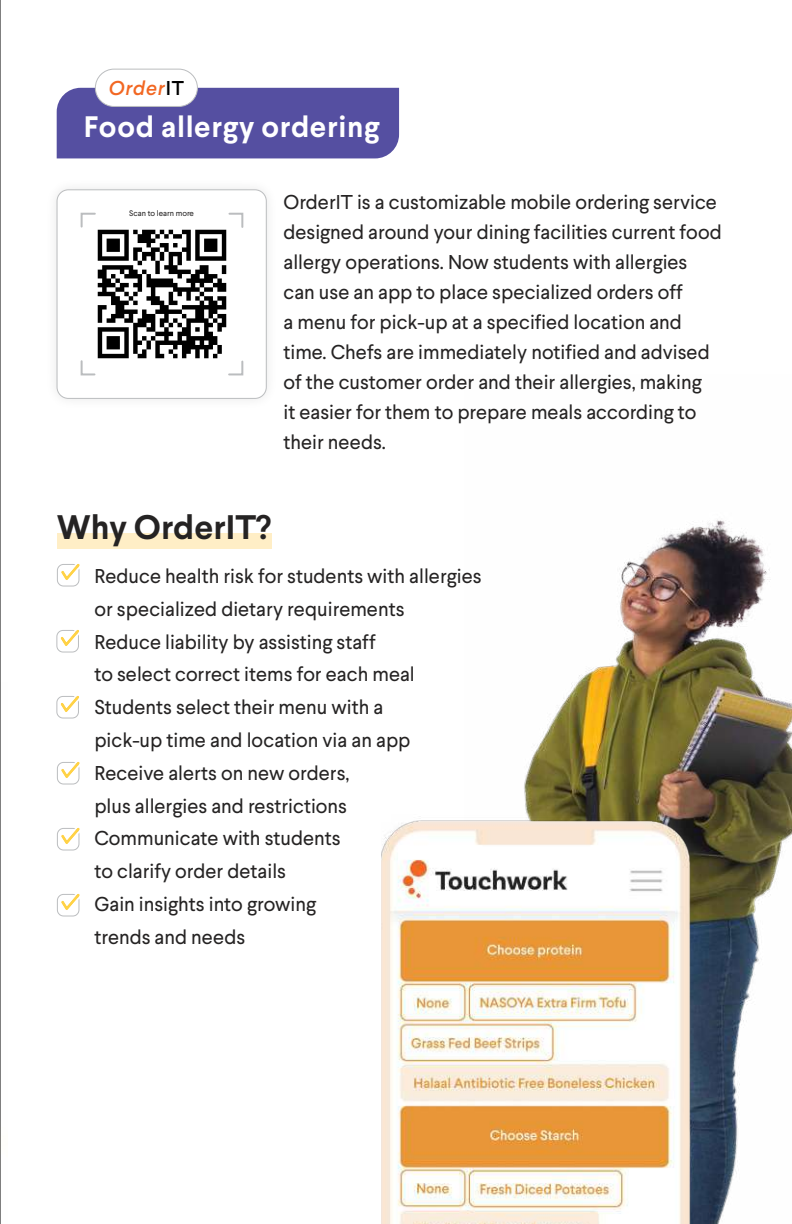
<style>
.page{position:relative;width:792px;height:1224px;background:#fff}
.page>*{position:absolute;margin:0;border:0;box-sizing:border-box;transform-origin:0 0}
.t1{font:700 34px "Larsseit";color:#252323}
.t2{font:700 29.6px "Larsseit";letter-spacing:.02em;color:#fff}
.t3{font:20px/32.8px "Larsseit";color:#252323}
.t4{font:italic 500 20px "Larsseit";letter-spacing:.04em;color:#f26722}
.t5{font:8px "Larsseit";color:#252323}
.s1{font-style:normal;color:#000}
</style>
<div class="page">
<img style="left:524px;top:520px;width:268px;height:704px">
<div style="left:57px;top:88px;width:342px;height:70px;background:#554fa1"></div>
<div style="left:95px;top:69px;width:102px;height:37px;background:#fff;border-radius:19px"></div>
<div style="left:95px;top:69px;width:103px;height:38px;border:1px solid #bbbdbf;border-radius:19px"></div>
<div style="left:57px;top:533px;width:214px;height:15px;background:#ffeec6"></div>
<svg style="left:57px;top:563px;width:23px;height:23px"></svg>
<svg style="left:57px;top:761px;width:23px;height:23px"></svg>
<svg style="left:57px;top:827px;width:23px;height:23px"></svg>
<svg style="left:57px;top:893px;width:23px;height:23px"></svg>
<svg style="left:57px;top:695px;width:22px;height:23px"></svg>
<svg style="left:57px;top:630px;width:22px;height:22px"></svg>
<hr style="left:0;top:0;width:1px;height:1224px;background:#000">
<img style="left:382px;top:815px;width:319px;height:409px">
<img style="left:0;top:683px;width:1px;height:541px">
<div style="left:57px;top:189px;width:210px;height:210px;border:1px solid #bbbdbf;border-radius:11px"></div>
<img style="left:97px;top:229px;width:130px;height:130px">
<svg style="left:80px;top:212px;width:16px;height:16px"></svg>
<svg style="left:228px;top:360px;width:16px;height:16px"></svg>
<svg style="left:228px;top:212px;width:16px;height:16px"></svg>
<svg style="left:80px;top:360px;width:16px;height:16px"></svg>
<p class="t4" style="left:109px;top:75px;width:77px">Order<span class="s1">IT</span></p>
<h2 class="t2" style="left:84px;top:108px;width:297px">Food allergy ordering</h2>
<p class="t5" style="left:129px;top:208px;width:66px">Scan to learn more</p>
<p class="t3" style="left:283px;top:187px;width:440px;line-height:30px">OrderIT is a customizable mobile ordering service designed around your dining facilities current food allergy operations. Now students with allergies can use an app to place specialized orders off<br>a menu for pick-up at a specified location and time. Chefs are immediately notified and advised of the customer order and their allergies, making<br>it easier for them to prepare meals according to their needs.</p>
<h1 class="t1" style="left:57px;top:505px;width:216px">Why OrderIT?</h1>
<p class="t3" style="left:94px;top:560px;width:389px">Reduce health risk for students with allergies or specialized dietary requirements<br>Reduce liability by assisting staff<br>to select correct items for each meal<br>Students select their menu with a<br>pick-up time and location via an app<br>Receive alerts on new orders,<br>plus allergies and restrictions<br>Communicate with students<br>to clarify order details<br>Gain insights into growing<br>trends and needs</p>
</div>
